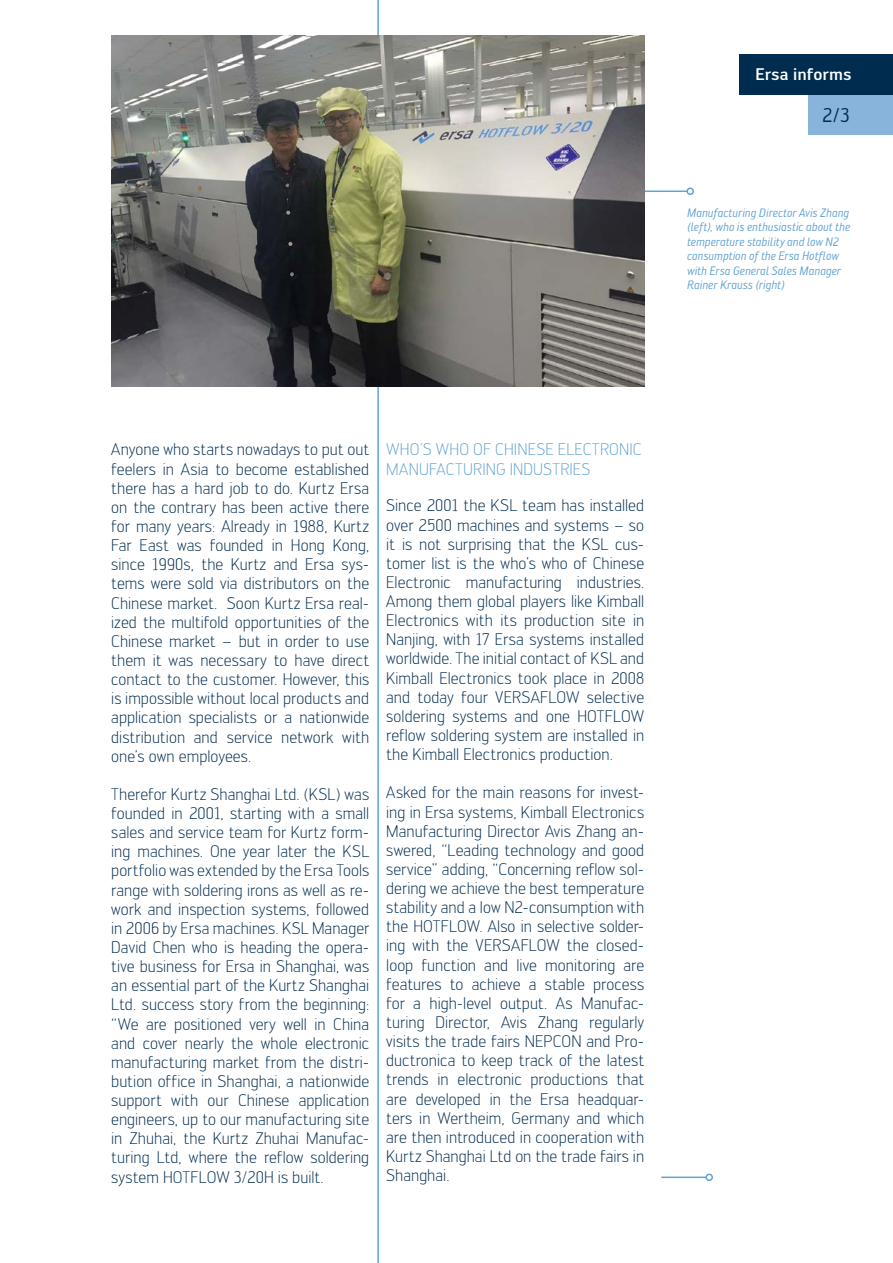
<style>
.page{position:relative;width:893px;height:1263px;background:#fff}
.page>*{position:absolute;margin:0;border:0;box-sizing:border-box;transform-origin:0 0}
.t1{font:19.5px "Engel";color:#002c50}
.t2{font:300 16.5px/19.2px "Engel";color:#002c50;text-align:justify}
.t3{font:300 16.5px/19.2px "Engel";letter-spacing:.005em;color:#61a2d1}
.t4{font:500 16.5px "Engel";color:#fff}
.t5{font:italic 12px/14.4px "Engel";letter-spacing:.005em;color:#61a2d1;scale:.95 1}
</style>
<div class="page">
<hr style="left:377px;top:0;width:2px;height:1263px;background:#60a2d4">
<div style="left:808px;top:94px;width:85px;height:41px;background:#88b4db"></div>
<div style="left:739px;top:54px;width:154px;height:40px;background:#002c50"></div>
<hr style="left:661px;top:1176px;width:45px;height:2px;background:#60a2d4">
<div style="left:705px;top:1173px;width:8px;height:8px;border:2px solid #60a2d4;border-radius:50%"></div>
<hr style="left:616px;top:191px;width:71px;height:1px;background:#60a2d4">
<div style="left:686px;top:188px;width:8px;height:7px;border:2px solid #60a2d4;border-radius:50%"></div>
<img style="left:111px;top:35px;width:533px;height:351px">
<p class="t4" style="left:755px;top:65px;width:97px">Ersa informs</p>
<p class="t1" style="left:822px;top:104px;width:29px">2/3</p>
<p class="t5" style="left:687px;top:206px;width:173px">Manufacturing Director Avis Zhang (left), who is enthusiastic about the temperature stability and low N2 consumption of the Ersa Hotflow with Ersa General Sales Manager<br>Rainer Krauss (right)</p>
<p class="t2" style="left:111px;top:440px;width:259px">Anyone who starts nowadays to put out feelers in Asia to become established there has a hard job to do. Kurtz Ersa on the contrary has been active there for many years: Already in 1988, Kurtz Far East was founded in Hong Kong, since 1990s, the Kurtz and Ersa sys&shy;tems were sold via distributors on the Chinese market. Soon Kurtz Ersa real&shy;ized the multifold opportunities of the Chinese market – but in order to use them it was necessary to have direct contact to the customer. However, this is impossible without local products and application specialists or a nationwide distribution and service network with one’s own employees.</p>
<p class="t2" style="left:111px;top:784px;width:259px">Therefor Kurtz Shanghai Ltd. (KSL) was founded in 2001, starting with a small sales and service team for Kurtz form&shy;ing machines. One year later the KSL portfolio was extended by the Ersa Tools range with soldering irons as well as re&shy;work and inspection systems, followed in 2006 by Ersa machines. KSL Manager David Chen who is heading the opera&shy;tive business for Ersa in Shanghai, was an essential part of the Kurtz Shanghai Ltd. success story from the beginning: “We are positioned very well in China and cover nearly the whole electronic manufacturing market from the distri&shy;bution office in Shanghai, a nationwide support with our Chinese application engineers, up to our manufacturing site in Zhuhai, the Kurtz Zhuhai Manufac&shy;turing Ltd, where the reflow soldering system HOTFLOW 3/20H is built.</p>
<p class="t3" style="left:386px;top:440px;width:257px">WHO´S WHO OF CHINESE ELECTRONIC<br>MANUFACTURING INDUSTRIES</p>
<p class="t2" style="left:386px;top:496px;width:259px">Since 2001 the KSL team has installed over 2500 machines and systems – so it is not surprising that the KSL cus&shy;tomer list is the who’s who of Chinese Electronic manufacturing industries.<br>Among them global players like Kimball Electronics with its production site in Nanjing, with 17 Ersa systems installed worldwide. The initial contact of KSL and Kimball Electronics took place in 2008 and today four VERSAFLOW selective soldering systems and one HOTFLOW reflow soldering system are installed in the Kimball Electronics production.</p>
<p class="t2" style="left:386px;top:783px;width:259px">Asked for the main reasons for invest&shy;ing in Ersa systems, Kimball Electronics Manufacturing Director Avis Zhang an&shy;swered, “Leading technology and good service” adding, “Concerning reflow sol&shy;dering we achieve the best temperature stability and a low N2-consumption with the HOTFLOW. Also in selective solder&shy;ing with the VERSAFLOW the closed&shy;loop function and live monitoring are features to achieve a stable process for a high-level output. As Manufac&shy;turing Director, Avis Zhang regularly visits the trade fairs NEPCON and Pro&shy;ductronica to keep track of the latest trends in electronic productions that are developed in the Ersa headquar&shy;ters in Wertheim, Germany and which are then introduced in cooperation with Kurtz Shanghai Ltd on the trade fairs in Shanghai.</p>
</div>
